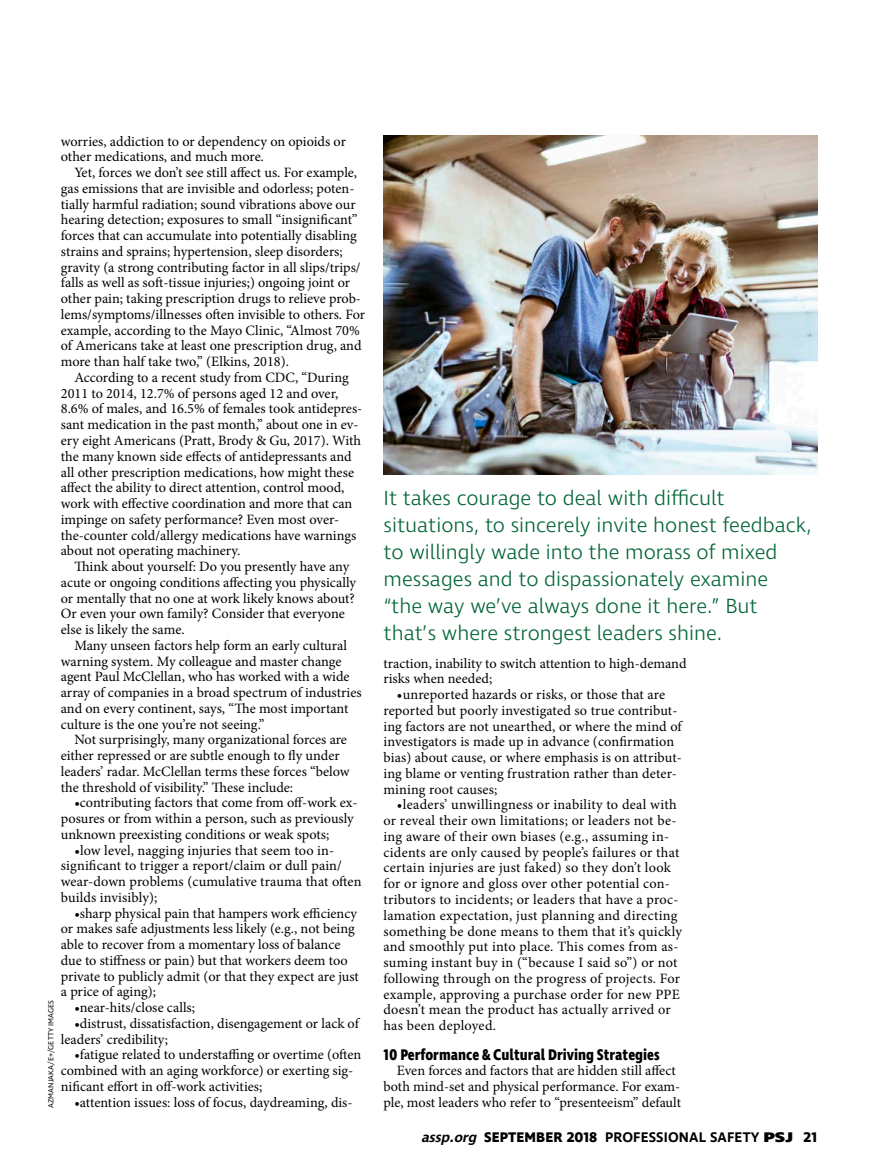
<style>
.page{position:relative;width:878px;height:1175px;background:#fff}
.page>*{position:absolute;margin:0;border:0;box-sizing:border-box;transform-origin:0 0}
.t1{font:300 21px/27px "Ingra";color:#006435}
.t2{font:700 15.75px "Ingra Cd";color:#000}
.t3{font:14.25px/15.8px "Minion Pro";color:#000}
.t4{font:14.25px/15.8px "Minion Pro";letter-spacing:.02em;color:#000}
.t5{font:600 14.25px "Ingra";letter-spacing:.01em;color:#000}
.t6{font:7.5px "Ingra";letter-spacing:.01em;color:#000}
.s1{font-style:italic}
.s2{font-weight:700}
.s3{font-weight:800}
</style>
<div class="page">
<img style="left:383px;top:135px;width:434px;height:340px">
<p class="t3" style="left:61px;top:133px;width:286px">worries, addiction to or dependency on opioids or other medications, and much more.</p>
<p class="t3" style="left:61px;top:165px;width:306px;text-indent:13px">Yet, forces we don’t see still affect us. For example, gas emissions that are invisible and odorless; poten&shy;tially harmful radiation; sound vibrations above our hearing detection; exposures to small “insignificant” forces that can accumulate into potentially disabling strains and sprains; hypertension, sleep disorders; gravity (a strong contributing factor in all slips/trips/ falls as well as soft-tissue injuries;) ongoing joint or other pain; taking prescription drugs to relieve prob&shy;lems/symptoms/illnesses often invisible to others. For example, according to the Mayo Clinic, “Almost 70% of Americans take at least one prescription drug, and more than half take two,” (Elkins, 2018).</p>
<p class="t3" style="left:61px;top:369px;width:303px;text-indent:13px">According to a recent study from CDC, “During 2011 to 2014, 12.7% of persons aged 12 and over, 8.6% of males, and 16.5% of females took antidepres&shy;sant medication in the past month,” about one in ev&shy;ery eight Americans (Pratt, Brody &amp; Gu, 2017). With the many known side effects of antidepressants and all other prescription medications, how might these affect the ability to direct attention, control mood, work with effective coordination and more that can impinge on safety performance? Even most over&shy;the-counter cold/allergy medications have warnings about not operating machinery.</p>
<p class="t3" style="left:61px;top:558px;width:297px;text-indent:13px">Think about yourself: Do you presently have any acute or ongoing conditions affecting you physically or mentally that no one at work likely knows about?<br>Or even your own family? Consider that everyone else is likely the same.</p>
<p class="t3" style="left:61px;top:637px;width:302px;text-indent:13px">Many unseen factors help form an early cultural warning system. My colleague and master change agent Paul McClellan, who has worked with a wide array of companies in a broad spectrum of industries and on every continent, says, “The most important culture is the one you’re not seeing.”</p>
<p class="t3" style="left:61px;top:732px;width:290px;text-indent:13px">Not surprisingly, many organizational forces are either repressed or are subtle enough to fly under leaders’ radar. McClellan terms these forces “below the threshold of visibility.” These include:</p>
<p class="t3" style="left:61px;top:795px;width:298px;text-indent:13px">•contributing factors that come from off-work ex&shy;posures or from within a person, such as previously unknown preexisting conditions or weak spots;</p>
<p class="t3" style="left:61px;top:842px;width:302px;text-indent:13px">•low level, nagging injuries that seem too in&shy;significant to trigger a report/claim or dull pain/ wear-down problems (cumulative trauma that often builds invisibly);</p>
<p class="t3" style="left:61px;top:905px;width:299px;text-indent:13px">•sharp physical pain that hampers work efficiency or makes safe adjustments less likely (e.g., not being able to recover from a momentary loss of balance due to stiffness or pain) but that workers deem too private to publicly admit (or that they expect are just a price of aging);</p>
<p class="t3" style="left:74px;top:999px;width:122px">•near-hits/close calls;</p>
<p class="t3" style="left:61px;top:1015px;width:299px;text-indent:13px">•distrust, dissatisfaction, disengagement or lack of leaders’ credibility;</p>
<p class="t3" style="left:61px;top:1047px;width:302px;text-indent:13px">•fatigue related to understaffing or overtime (often combined with an aging workforce) or exerting sig&shy;nificant effort in off-work activities;</p>
<p class="t3" style="left:74px;top:1094px;width:280px">•attention issues: loss of focus, daydreaming, dis-</p>
<p class="t6" style="left:46px;top:1107px;width:109px;rotate:-90deg">AZMANJAKA/E+/GETTY IMAGES</p>
<p class="t1" style="left:383px;top:485px;width:429px">It takes courage to deal with difficult situations, to sincerely invite honest feedback, to willingly wade into the morass of mixed messages and to dispassionately examine “the way we’ve always done it here.” But that’s where strongest leaders shine.</p>
<p class="t3" style="left:383px;top:655px;width:304px">traction, inability to switch attention to high-demand risks when needed;</p>
<p class="t3" style="left:383px;top:687px;width:300px;text-indent:13px">•unreported hazards or risks, or those that are reported but poorly investigated so true contribut&shy;ing factors are not unearthed, or where the mind of investigators is made up in advance (confirmation bias) about cause, or where emphasis is on attribut&shy;ing blame or venting frustration rather than deter&shy;mining root causes;</p>
<p class="t4" style="left:383px;top:797px;width:300px;text-indent:13px">•leaders’ unwillingness or inability to deal with or reveal their own limitations; or leaders not be&shy;ing aware of their own biases (e.g., assuming in&shy;cidents are only caused by people’s failures or that certain injuries are just faked) so they don’t look for or ignore and gloss over other potential con&shy;tributors to incidents; or leaders that have a proc&shy;lamation expectation, just planning and directing something be done means to them that it’s quickly and smoothly put into place. This comes from as&shy;suming instant buy in (“because I said so”) or not following through on the progress of projects. For example, approving a purchase order for new PPE doesn’t mean the product has actually arrived or has been deployed.</p>
<p class="t2" style="left:383px;top:1044px;width:278px">10 Performance &amp; Cultural Driving Strategies</p>
<p class="t3" style="left:383px;top:1063px;width:299px;text-align:center">Even forces and factors that are hidden still affect both mind-set and physical performance. For exam&shy;ple, most leaders who refer to “presenteeism” default</p>
<p class="t5" style="left:421px;top:1128px;width:397px"><span class="s1">assp.org</span> <span class="s2">SEPTEMBER 2018</span> PROFESSIONAL SAFETY <span class="s3">PSJ</span> <span class="s2">21</span></p>
</div>
